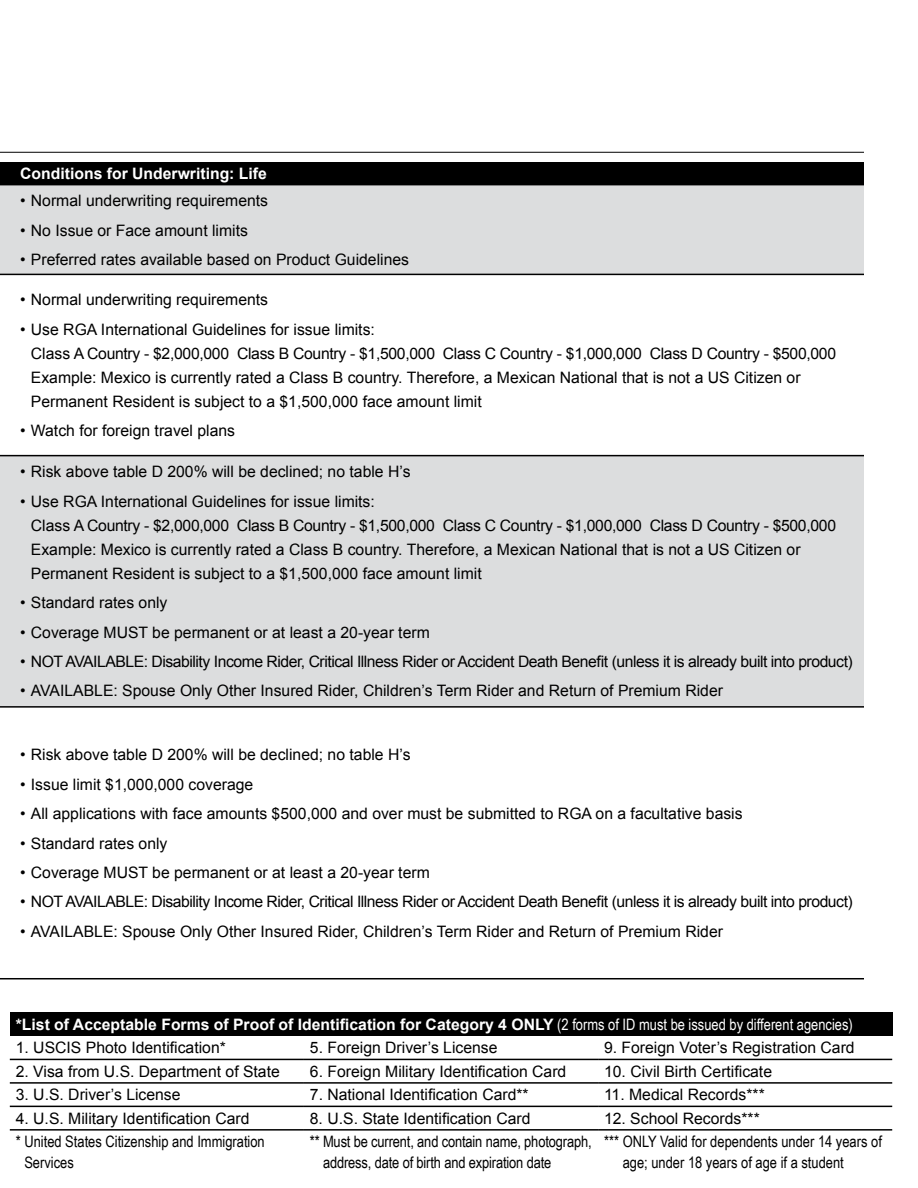
<style>
.page{position:relative;width:918px;height:1188px;background:#fff}
.page>*{position:absolute;margin:0;border:0;box-sizing:border-box;transform-origin:0 0}
.t1{font:15.75px/24px "Arial";color:#000}
.t2{font:15.75px "Arial";letter-spacing:-.03em;color:#000}
.t3{font:15.75px/21px "Arial Narrow";color:#000}
.t4{font:700 15.75px "Arial";color:#fff}
.s1{font-family:"Arial Narrow";font-weight:400}
</style>
<div class="page">
<hr style="left:0;top:152px;width:864px;height:1px;background:#000">
<div style="left:0;top:162px;width:864px;height:23px;background:#000"></div>
<svg style="left:0;top:185px;width:864px;height:521px;fill:#dcddde"></svg>
<hr style="left:0;top:274px;width:864px;height:1px;background:#000">
<hr style="left:0;top:455px;width:864px;height:1px;background:#000">
<hr style="left:0;top:706px;width:864px;height:2px;background:#000">
<hr style="left:0;top:978px;width:864px;height:1px;background:#000">
<div style="left:10px;top:1012px;width:882px;height:24px;background:#000"></div>
<hr style="left:10px;top:1059px;width:294px;height:1px;background:#000">
<hr style="left:304px;top:1059px;width:294px;height:1px;background:#000">
<hr style="left:598px;top:1059px;width:294px;height:1px;background:#000">
<hr style="left:10px;top:1082px;width:294px;height:2px;background:#000">
<hr style="left:304px;top:1082px;width:294px;height:2px;background:#000">
<hr style="left:598px;top:1082px;width:294px;height:2px;background:#000">
<hr style="left:10px;top:1106px;width:294px;height:1px;background:#000">
<hr style="left:304px;top:1106px;width:294px;height:1px;background:#000">
<hr style="left:598px;top:1106px;width:294px;height:1px;background:#000">
<hr style="left:10px;top:1129px;width:294px;height:2px;background:#000">
<hr style="left:304px;top:1129px;width:294px;height:2px;background:#000">
<hr style="left:598px;top:1129px;width:294px;height:2px;background:#000">
<p class="t4" style="left:20px;top:164px;width:248px">Conditions for Underwriting: Life</p>
<p class="t1" style="left:20px;top:189px;width:249px">• Normal underwriting requirements</p>
<p class="t1" style="left:20px;top:218px;width:229px">• No Issue or Face amount limits</p>
<p class="t1" style="left:20px;top:248px;width:390px">• Preferred rates available based on Product Guidelines</p>
<p class="t1" style="left:20px;top:288px;width:249px">• Normal underwriting requirements</p>
<p class="t1" style="left:31px;top:317px;width:807px;text-indent:-11px">• Use RGA International Guidelines for issue limits:<br>Class A Country - $2,000,000 Class B Country - $1,500,000 Class C Country - $1,000,000 Class D Country - $500,000<br>Example: Mexico is currently rated a Class B country. Therefore, a Mexican National that is not a US Citizen or Permanent Resident is subject to a $1,500,000 face amount limit</p>
<p class="t1" style="left:20px;top:419px;width:217px">• Watch for foreign travel plans</p>
<p class="t1" style="left:20px;top:460px;width:392px">• Risk above table D 200% will be declined; no table H’s</p>
<p class="t1" style="left:31px;top:489px;width:807px;text-indent:-11px">• Use RGA International Guidelines for issue limits:<br>Class A Country - $2,000,000 Class B Country - $1,500,000 Class C Country - $1,000,000 Class D Country - $500,000<br>Example: Mexico is currently rated a Class B country. Therefore, a Mexican National that is not a US Citizen or Permanent Resident is subject to a $1,500,000 face amount limit</p>
<p class="t1" style="left:20px;top:591px;width:149px">• Standard rates only</p>
<p class="t1" style="left:20px;top:620px;width:411px">• Coverage MUST be permanent or at least a 20-year term</p>
<p class="t2" style="left:20px;top:651px;width:834px">• NOT AVAILABLE: Disability Income Rider, Critical Illness Rider or Accident Death Benefit (unless it is already built into product)</p>
<p class="t1" style="left:20px;top:679px;width:704px">• AVAILABLE: Spouse Only Other Insured Rider, Children’s Term Rider and Return of Premium Rider</p>
<p class="t1" style="left:20px;top:743px;width:392px">• Risk above table D 200% will be declined; no table H’s</p>
<p class="t1" style="left:20px;top:772px;width:235px">• Issue limit $1,000,000 coverage</p>
<p class="t1" style="left:20px;top:802px;width:724px">• All applications with face amounts $500,000 and over must be submitted to RGA on a facultative basis</p>
<p class="t1" style="left:20px;top:831px;width:149px">• Standard rates only</p>
<p class="t1" style="left:20px;top:861px;width:411px">• Coverage MUST be permanent or at least a 20-year term</p>
<p class="t2" style="left:20px;top:892px;width:834px">• NOT AVAILABLE: Disability Income Rider, Critical Illness Rider or Accident Death Benefit (unless it is already built into product)</p>
<p class="t1" style="left:20px;top:919px;width:704px">• AVAILABLE: Spouse Only Other Insured Rider, Children’s Term Rider and Return of Premium Rider</p>
<p class="t4" style="left:16px;top:1014px;width:839px">*List of Acceptable Forms of Proof of Identification for Category 4 ONLY <span class="s1">(2 forms of ID must be issued by different agencies)</span></p>
<p class="t1" style="left:16px;top:1036px;width:212px">1. USCIS Photo Identification*</p>
<p class="t1" style="left:310px;top:1036px;width:189px">5. Foreign Driver’s License</p>
<p class="t1" style="left:604px;top:1036px;width:252px">9. Foreign Voter’s Registration Card</p>
<p class="t1" style="left:16px;top:1060px;width:266px">2. Visa from U.S. Department of State</p>
<p class="t1" style="left:310px;top:1060px;width:258px">6. Foreign Military Identification Card</p>
<p class="t1" style="left:604px;top:1060px;width:170px">10. Civil Birth Certificate</p>
<p class="t1" style="left:16px;top:1083px;width:166px">3. U.S. Driver’s License</p>
<p class="t1" style="left:310px;top:1083px;width:220px">7. National Identification Card**</p>
<p class="t1" style="left:604px;top:1083px;width:162px">11. Medical Records***</p>
<p class="t1" style="left:16px;top:1106px;width:235px">4. U.S. Military Identification Card</p>
<p class="t1" style="left:310px;top:1106px;width:222px">8. U.S. State Identification Card</p>
<p class="t1" style="left:604px;top:1106px;width:157px">12. School Records***</p>
<p class="t3" style="left:24px;top:1131px;width:242px;text-indent:-9px">* United States Citizenship and Immigration<br>Services</p>
<p class="t3" style="left:323px;top:1131px;width:270px;text-indent:-13px">** Must be current, and contain name, photograph, address, date of birth and expiration date</p>
<p class="t3" style="left:623px;top:1131px;width:261px;text-indent:-19px">*** ONLY Valid for dependents under 14 years of age; under 18 years of age if a student</p>
</div>
